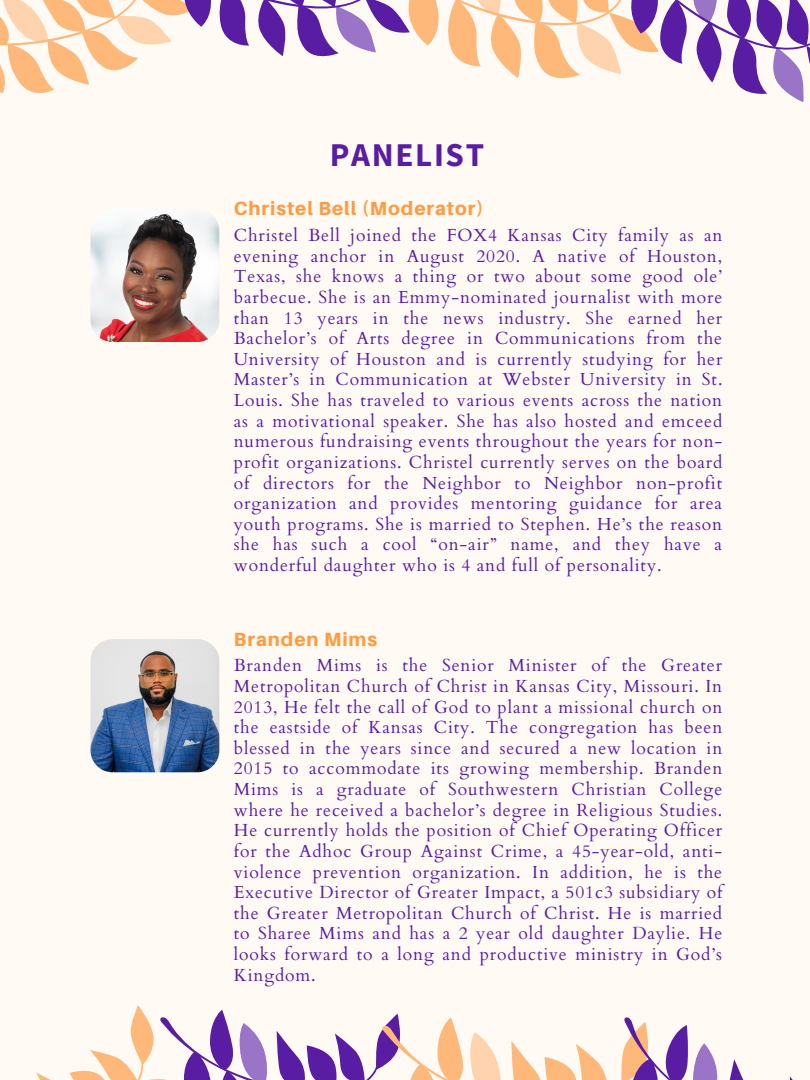
<style>
.page{position:relative;width:810px;height:1080px;background:#fffaf3}
.page>*{position:absolute;margin:0;border:0;box-sizing:border-box;transform-origin:0 0}
.t1{font:700 33.12px "Source Sans Pro";letter-spacing:.05em;color:#591da3}
.t2{font:800 19.06px "Aileron";letter-spacing:.05em;color:#ff9b42}
.t3{font:17.5px/20.6px "Cardo";letter-spacing:.05em;color:#591da3;text-align:justify}
</style>
<div class="page">
<svg style="left:0;top:0;width:810px;height:102px"></svg>
<svg style="left:3px;top:1005px;width:790px;height:75px"></svg>
<img style="left:90px;top:209px;width:129px;height:133px;border-radius:22px">
<img style="left:90px;top:639px;width:129px;height:133px;border-radius:22px">
<h1 class="t1" style="left:330px;top:133px;width:156px">PANELIST</h1>
<p class="t2" style="left:234px;top:197px;width:251px">Christel Bell (Moderator)</p>
<p class="t3" style="left:234px;top:225px;width:490px">Christel Bell joined the FOX4 Kansas City family as an evening anchor in August 2020. A native of Houston, Texas, she knows a thing or two about some good ole’ barbecue. She is an Emmy-nominated journalist with more than 13 years in the news industry. She earned her Bachelor’s of Arts degree in Communications from the University of Houston and is currently studying for her Master’s in Communication at Webster University in St.<br>Louis. She has traveled to various events across the nation as a motivational speaker. She has also hosted and emceed numerous fundraising events throughout the years for non&shy;profit organizations. Christel currently serves on the board of directors for the Neighbor to Neighbor non-profit organization and provides mentoring guidance for area youth programs. She is married to Stephen. He’s the reason she has such a cool “on-air” name, and they have a wonderful daughter who is 4 and full of personality.</p>
<p class="t2" style="left:234px;top:627px;width:145px">Branden Mims</p>
<p class="t3" style="left:234px;top:656px;width:490px">Branden Mims is the Senior Minister of the Greater Metropolitan Church of Christ in Kansas City, Missouri. In 2013, He felt the call of God to plant a missional church on the eastside of Kansas City. The congregation has been blessed in the years since and secured a new location in 2015 to accommodate its growing membership. Branden Mims is a graduate of Southwestern Christian College where he received a bachelor’s degree in Religious Studies.<br>He currently holds the position of Chief Operating Officer for the Adhoc Group Against Crime, a 45-year-old, anti&shy;violence prevention organization. In addition, he is the Executive Director of Greater Impact, a 501c3 subsidiary of the Greater Metropolitan Church of Christ. He is married to Sharee Mims and has a 2 year old daughter Daylie. He looks forward to a long and productive ministry in God’s Kingdom.</p>
</div>
